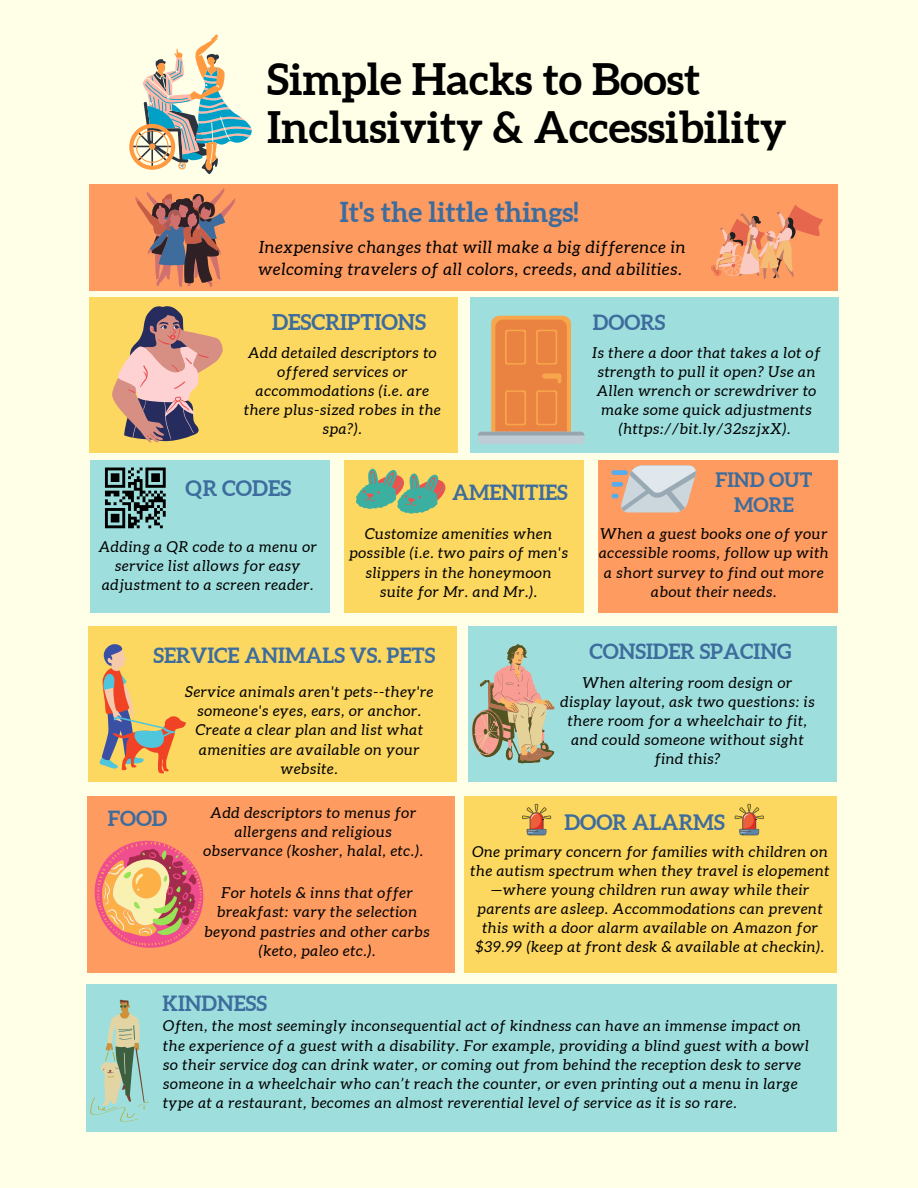
<style>
.page{position:relative;width:918px;height:1188px;background:#feffe6}
.page>*{position:absolute;margin:0;border:0;box-sizing:border-box;transform-origin:0 0}
.t1{font:700 43.35px/47.2px "Aleo";color:#000}
.t2{font:700 27.45px "Aleo";color:#3d6c9d}
.t3{font:700 21.75px "Aleo";color:#3d6c9d}
.t4{font:700 21.45px "Aleo";color:#3d6c9d}
.t5{font:700 21.3px "Aleo";color:#3d6c9d}
.t6{font:700 21px "Aleo";color:#3d6c9d}
.t7{font:700 20.85px "Aleo";color:#3d6c9d}
.t8{font:700 19.95px/24.8px "Aleo";color:#3d6c9d;text-align:center}
.t9{font:italic 16.8px/21.3px "Aleo";letter-spacing:.05em;color:#000}
.t10{font:italic 15px/19.2px "Aleo";letter-spacing:.05em;color:#000;text-align:center}
</style>
<div class="page">
<svg style="left:129px;top:34px;width:123px;height:140px"></svg>
<div style="left:90px;top:184px;width:748px;height:107px;background:#fd9b60"></div>
<div style="left:471px;top:297px;width:368px;height:155px;background:#9edfde"></div>
<div style="left:90px;top:297px;width:368px;height:155px;background:#fcd860"></div>
<div style="left:491px;top:316px;width:80px;height:126px;background:#f8a64b;border-radius:8px"></div>
<div style="left:495px;top:320px;width:72px;height:118px;background:#ea8342;border-radius:7px"></div>
<svg style="left:505px;top:330px;width:21px;height:35px"></svg>
<div style="left:507px;top:331px;width:17px;height:32px;background:#ea8342;border-radius:2px"></div>
<div style="left:536px;top:330px;width:21px;height:35px;background:#f49d48;border-radius:2px"></div>
<div style="left:538px;top:331px;width:18px;height:32px;background:#ea8342;border-radius:2px"></div>
<div style="left:505px;top:390px;width:21px;height:35px;background:#f39947;border-radius:2px"></div>
<div style="left:507px;top:392px;width:17px;height:32px;background:#ea8342;border-radius:2px"></div>
<div style="left:536px;top:390px;width:21px;height:35px;background:#f49d48;border-radius:2px"></div>
<div style="left:538px;top:392px;width:18px;height:32px;background:#ea8342;border-radius:2px"></div>
<svg style="left:542px;top:373px;width:19px;height:10px"></svg>
<div style="left:478px;top:432px;width:107px;height:12px;background:#beccd6;border-radius:4px"></div>
<svg style="left:478px;top:432px;width:107px;height:3px"></svg>
<div style="left:469px;top:626px;width:368px;height:155px;background:#9edfde"></div>
<div style="left:88px;top:626px;width:368px;height:155px;background:#fcd860"></div>
<div style="left:90px;top:460px;width:239px;height:152px;background:#9edfde"></div>
<div style="left:599px;top:460px;width:239px;height:152px;background:#fd9b60"></div>
<div style="left:344px;top:460px;width:240px;height:152px;background:#fcd860"></div>
<svg style="left:105px;top:468px;width:61px;height:60px"></svg>
<svg style="left:356px;top:468px;width:90px;height:46px"></svg>
<svg style="left:100px;top:644px;width:86px;height:129px"></svg>
<svg style="left:611px;top:466px;width:85px;height:47px"></svg>
<div style="left:87px;top:796px;width:368px;height:176px;background:#fd9b60"></div>
<svg style="left:95px;top:841px;width:108px;height:107px"></svg>
<div style="left:464px;top:796px;width:372px;height:176px;background:#fcd860"></div>
<svg style="left:472px;top:644px;width:82px;height:119px"></svg>
<svg style="left:522px;top:804px;width:29px;height:31px"></svg>
<svg style="left:735px;top:804px;width:29px;height:31px"></svg>
<div style="left:86px;top:984px;width:750px;height:148px;background:#9edfde"></div>
<svg style="left:90px;top:999px;width:59px;height:123px"></svg>
<svg style="left:112px;top:306px;width:110px;height:137px"></svg>
<svg style="left:135px;top:188px;width:100px;height:99px"></svg>
<svg style="left:711px;top:205px;width:112px;height:74px"></svg>
<p class="t1" style="left:267px;top:56px;width:521px">Simple Hacks to Boost<br>Inclusivity &amp; Accessibility</p>
<p class="t2" style="left:340px;top:196px;width:240px">It's the little things!</p>
<p class="t9" style="left:258px;top:237px;width:429px">Inexpensive changes that will make a big difference in welcoming travelers of all colors, creeds, and abilities.</p>
<p class="t3" style="left:272px;top:310px;width:156px">DESCRIPTIONS</p>
<p class="t10" style="left:244px;top:343px;width:198px">Add detailed descriptors to offered services or accommodations (i.e. are there plus-sized robes in the spa?).</p>
<p class="t6" style="left:593px;top:310px;width:74px">DOORS</p>
<p class="t10" style="left:593px;top:343px;width:229px">Is there a door that takes a lot of strength to pull it open? Use an<br>Allen wrench or screwdriver to make some quick adjustments (https://bit.ly/32szjxX).</p>
<p class="t4" style="left:186px;top:476px;width:107px">QR CODES</p>
<p class="t10" style="left:99px;top:537px;width:220px">Adding a QR code to a menu or service list allows for easy adjustment to a screen reader.</p>
<p class="t6" style="left:452px;top:480px;width:117px">AMENITIES</p>
<p class="t10" style="left:349px;top:524px;width:220px">Customize amenities when possible (i.e. two pairs of men's slippers in the honeymoon suite for Mr. and Mr.).</p>
<p class="t6" style="left:153px;top:643px;width:283px">SERVICE ANIMALS VS. PETS</p>
<p class="t8" style="left:716px;top:467px;width:98px">FIND OUT<br>MORE</p>
<p class="t10" style="left:599px;top:524px;width:231px">When a guest books one of your accessible rooms, follow up with a short survey to find out more about their needs.</p>
<p class="t6" style="left:589px;top:639px;width:203px">CONSIDER SPACING</p>
<p class="t10" style="left:185px;top:682px;width:250px">Service animals aren't pets--they're someone's eyes, ears, or anchor.<br>Create a clear plan and list what amenities are available on your website.</p>
<p class="t7" style="left:108px;top:806px;width:61px">FOOD</p>
<p class="t10" style="left:203px;top:803px;width:221px">Add descriptors to menus for allergens and religious observance (kosher, halal, etc.).</p>
<p class="t10" style="left:205px;top:883px;width:226px">For hotels &amp; inns that offer breakfast: vary the selection beyond pastries and other carbs (keto, paleo etc.).</p>
<p class="t10" style="left:561px;top:673px;width:256px">When altering room design or display layout, ask two questions: is there room for a wheelchair to fit, and could someone without sight find this?</p>
<p class="t5" style="left:564px;top:810px;width:162px">DOOR ALARMS</p>
<p class="t10" style="left:471px;top:842px;width:360px">One primary concern for families with children on the autism spectrum when they travel is elopement —where young children run away while their parents are asleep. Accommodations can prevent this with a door alarm available on Amazon for $39.99 (keep at front desk &amp; available at checkin).</p>
<p class="t6" style="left:163px;top:992px;width:106px">KINDNESS</p>
<p class="t10" style="left:163px;top:1017px;width:647px;text-align:left">Often, the most seemingly inconsequential act of kindness can have an immense impact on the experience of a guest with a disability. For example, providing a blind guest with a bowl so their service dog can drink water, or coming out from behind the reception desk to serve someone in a wheelchair who can’t reach the counter, or even printing out a menu in large type at a restaurant, becomes an almost reverential level of service as it is so rare.</p>
</div>
